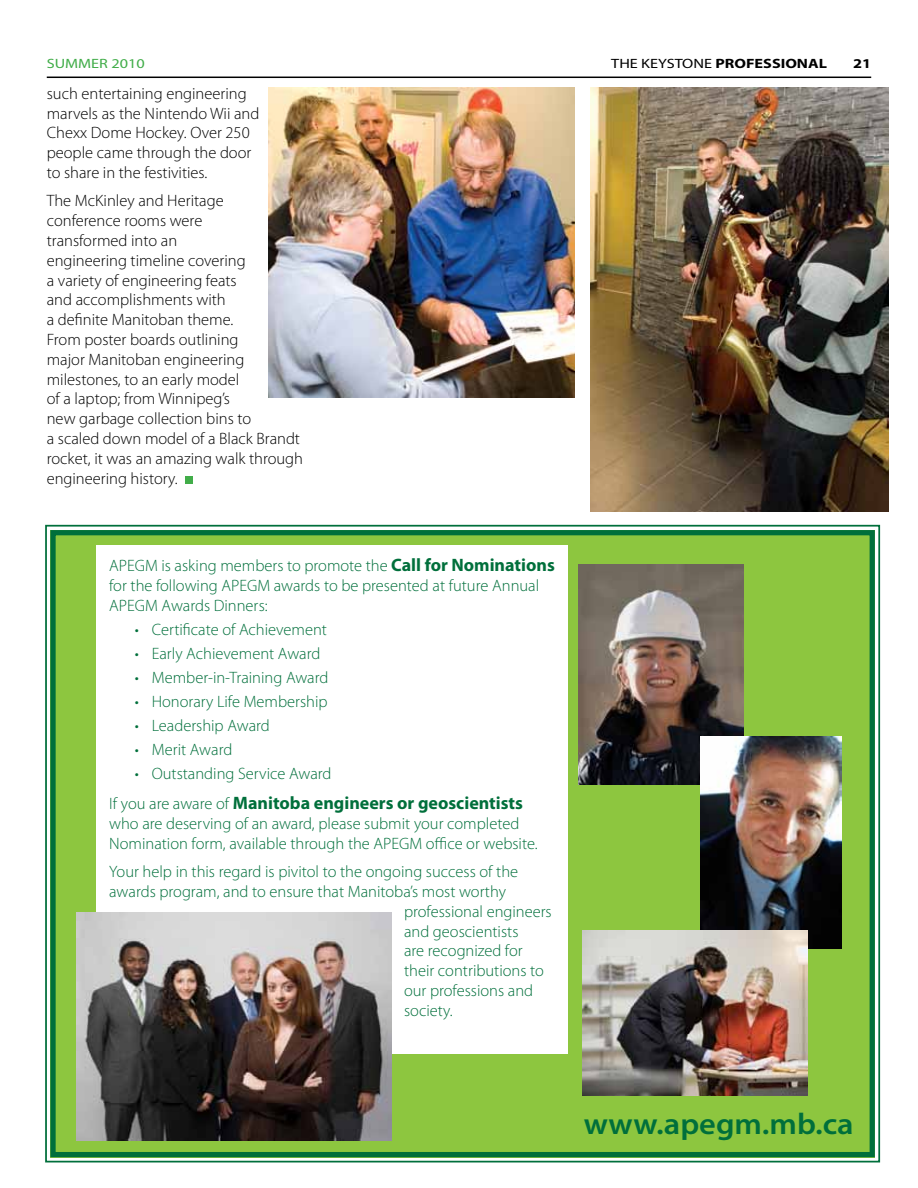
<style>
.page{position:relative;width:918px;height:1188px;background:#fff}
.page>*{position:absolute;margin:0;border:0;box-sizing:border-box;transform-origin:0 0}
.t1{font:600 30px "Myriad Pro";color:#006f3b;scale:1.08 1}
.t2{font:700 18px "Myriad Pro";color:#006f3b}
.t3{font:300 16.5px/24px "Myriad Pro";color:#006f3b}
.t4{font:300 16.5px/19.8px "Myriad Pro";color:#000}
.t5{font:700 13.5px "Myriad Pro";color:#000;scale:1.2 1}
.t6{font:13.5px "Myriad Pro";color:#41ad49;scale:1.2 1}
.s1{font-weight:400}
.s2{font-weight:700;font-size:18px}
.s3{font-weight:300;font-size:16.5px}
</style>
<div class="page">
<hr style="left:47px;top:77px;width:824px;height:1px;background:#000">
<svg style="left:45px;top:525px;width:835px;height:637px;background:#8fc54b"></svg>
<div style="left:50px;top:530px;width:825px;height:627px;border:5px solid #006f3b"></div>
<div style="left:96px;top:545px;width:472px;height:508px;background:#fff"></div>
<img style="left:578px;top:565px;width:166px;height:219px">
<img style="left:76px;top:913px;width:315px;height:227px">
<img style="left:700px;top:736px;width:142px;height:212px">
<img style="left:582px;top:930px;width:225px;height:165px">
<img style="left:590px;top:87px;width:298px;height:425px">
<img style="left:268px;top:87px;width:307px;height:311px">
<div style="left:185px;top:476px;width:7px;height:8px;background:#41ad49"></div>
<p class="t6" style="left:47px;top:56px;width:83px">SUMMER 2010</p>
<p class="t5" style="left:611px;top:55px;width:181px"><span class="s1">THE KEYSTONE</span> PROFESSIONAL</p>
<p class="t5" style="left:853px;top:55px;width:16px">21</p>
<p class="t4" style="left:47px;top:84px;width:214px">such entertaining engineering marvels as the Nintendo Wii and<br>Chexx Dome Hockey. Over 250 people came through the door to share in the festivities.</p>
<p class="t4" style="left:47px;top:191px;width:258px">The McKinley and Heritage<br>conference rooms were<br>transformed into an<br>engineering timeline covering<br>a variety of engineering feats<br>and accomplishments with<br>a definite Manitoban theme.<br>From poster boards outlining<br>major Manitoban engineering milestones, to an early model<br>of a laptop; from Winnipeg’s<br>new garbage collection bins to<br>a scaled down model of a Black Brandt rocket, it was an amazing walk through engineering history.</p>
<p class="t3" style="left:109px;top:556px;width:447px;line-height:19.8px">APEGM is asking members to promote the <span class="s2">Call for Nominations </span>for the following APEGM awards to be presented at future Annual<br>APEGM Awards Dinners:</p>
<p class="t3" style="left:152px;top:617px;width:181px">Certificate of Achievement<br>Early Achievement Award<br>Member-in-Training Award<br>Honorary Life Membership<br>Leadership Award<br>Merit Award<br>Outstanding Service Award</p>
<p class="t2" style="left:109px;top:791px;width:415px"><span class="s3">If you are aware of</span> Manitoba engineers or geoscientists</p>
<p class="t3" style="left:109px;top:814px;width:430px;line-height:19.8px">who are deserving of an award, please submit your completed<br>Nomination form, available through the APEGM office or website.</p>
<p class="t3" style="left:109px;top:860px;width:410px">Your help in this regard is pivitol to the ongoing success of the</p>
<p class="t3" style="left:109px;top:879px;width:398px">awards program, and to ensure that Manitoba’s most worthy</p>
<p class="t3" style="left:404px;top:899px;width:149px">professional engineers</p>
<p class="t3" style="left:404px;top:919px;width:116px">and geoscientists</p>
<p class="t3" style="left:404px;top:939px;width:120px">are recognized for</p>
<p class="t3" style="left:404px;top:959px;width:141px">their contributions to</p>
<p class="t3" style="left:404px;top:978px;width:131px">our professions and</p>
<p class="t3" style="left:404px;top:998px;width:50px">society.</p>
<p class="t3" style="left:135px;top:617px;width:6px;text-align:justify">• • • • • • •</p>
<h1 class="t1" style="left:584px;top:1105px;width:251px">www.apegm.mb.ca</h1>
</div>
